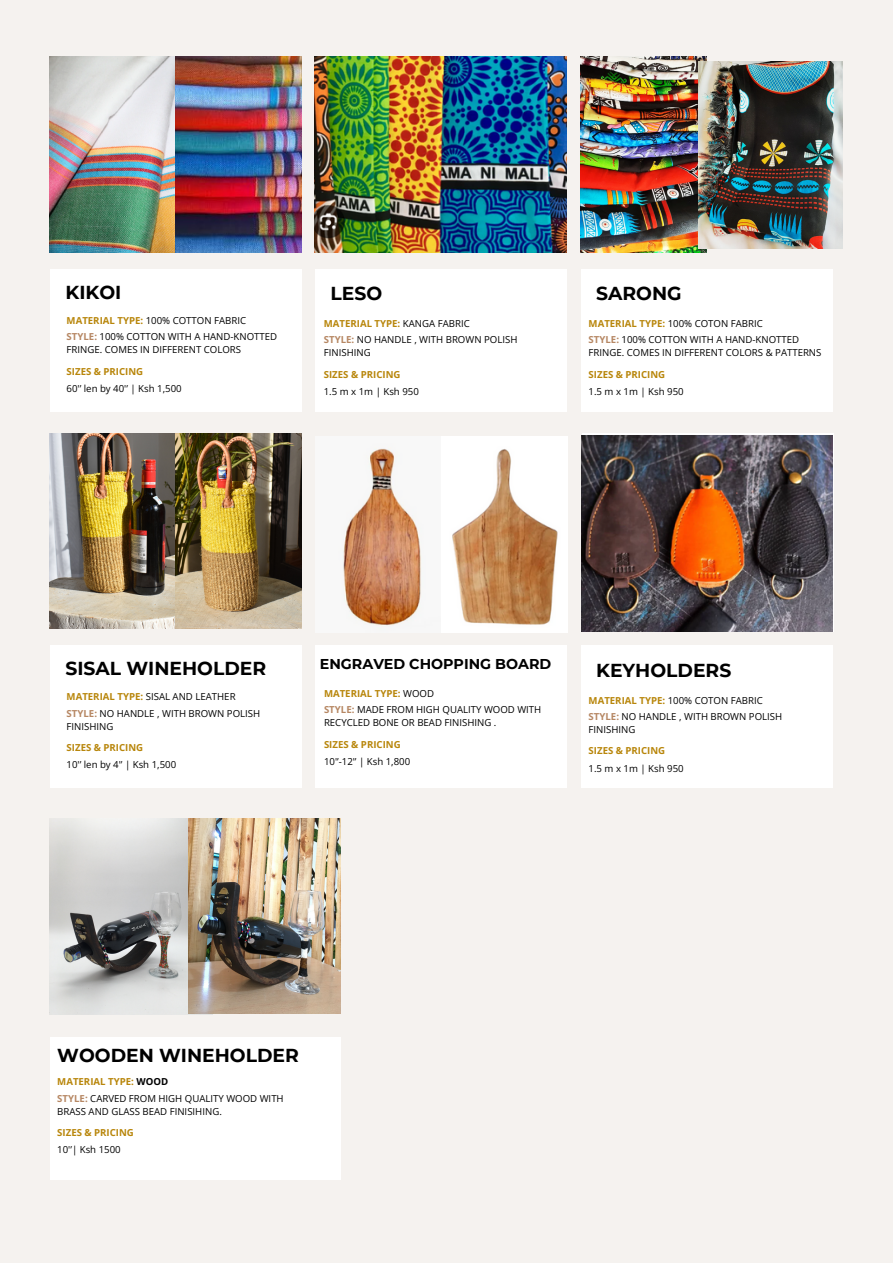
<style>
.page{position:relative;width:893px;height:1264px;background:#fff}
.page>*{position:absolute;margin:0;border:0;box-sizing:border-box;transform-origin:0 0}
.t1{font:700 18.75px "Montserrat";color:#000}
.t2{font:700 14.25px "Montserrat";color:#000}
.t3{font:9.6px/12.9px "Open Sans";color:#000}
.t4{font:700 9.6px "Open Sans";color:#b8860b}
.s1{font-weight:700;color:#b8860b}
.s2{font-weight:700;color:#b68763}
.s3{font-weight:400;color:#000}
.s4{color:#000}
</style>
<div class="page">
<div style="left:0;top:0;width:892px;height:1262px;background:#f5f2ef"></div>
<img style="left:50px;top:57px;width:251px;height:195px">
<img style="left:315px;top:57px;width:251px;height:195px">
<img style="left:580px;top:57px;width:126px;height:195px">
<img style="left:699px;top:62px;width:143px;height:186px">
<div style="left:50px;top:269px;width:252px;height:142px;background:#fff"></div>
<div style="left:315px;top:269px;width:252px;height:142px;background:#fff"></div>
<div style="left:581px;top:269px;width:251px;height:142px;background:#fff"></div>
<img style="left:50px;top:433px;width:251px;height:196px">
<div style="left:50px;top:645px;width:252px;height:143px;background:#fff"></div>
<div style="left:315px;top:645px;width:252px;height:143px;background:#fff"></div>
<div style="left:581px;top:645px;width:251px;height:143px;background:#fff"></div>
<div style="left:50px;top:1037px;width:290px;height:142px;background:#fff"></div>
<img style="left:50px;top:818px;width:163px;height:196px">
<img style="left:189px;top:818px;width:152px;height:195px">
<img style="left:582px;top:435px;width:250px;height:196px">
<img style="left:343px;top:436px;width:224px;height:196px">
<p class="t1" style="left:65px;top:280px;width:57px">KIKOI</p>
<p class="t1" style="left:330px;top:282px;width:53px">LESO</p>
<p class="t1" style="left:596px;top:282px;width:87px">SARONG</p>
<p class="t3" style="left:67px;top:314px;width:181px"><span class="s1">MATERIAL TYPE:</span> 100% COTTON FABRIC</p>
<p class="t3" style="left:67px;top:330px;width:212px"><span class="s2">STYLE:</span> 100% COTTON WITH A HAND-KNOTTED<br>FRINGE. COMES IN DIFFERENT COLORS</p>
<p class="t4" style="left:67px;top:364px;width:78px">SIZES &amp; PRICING</p>
<p class="t3" style="left:67px;top:382px;width:117px">60'’ len by 40'’ | Ksh 1,500</p>
<p class="t3" style="left:588px;top:317px;width:176px"><span class="s1">MATERIAL TYPE:</span> 100% COTON FABRIC</p>
<p class="t3" style="left:588px;top:333px;width:234px"><span class="s2">STYLE:</span> 100% COTTON WITH A HAND-KNOTTED<br>FRINGE. COMES IN DIFFERENT COLORS &amp; PATTERNS</p>
<p class="t4" style="left:588px;top:367px;width:78px">SIZES &amp; PRICING</p>
<p class="t3" style="left:588px;top:385px;width:96px">1.5 m x 1m | Ksh 950</p>
<p class="t4" style="left:324px;top:317px;width:147px">MATERIAL TYPE: <span class="s3">KANGA FABRIC</span></p>
<p class="t3" style="left:324px;top:333px;width:195px"><span class="s2">STYLE:</span> NO HANDLE , WITH BROWN POLISH<br>FINISHING</p>
<p class="t4" style="left:324px;top:367px;width:78px">SIZES &amp; PRICING</p>
<p class="t3" style="left:324px;top:385px;width:96px">1.5 m x 1m | Ksh 950</p>
<p class="t2" style="left:320px;top:655px;width:233px">ENGRAVED CHOPPING BOARD</p>
<p class="t4" style="left:324px;top:686px;width:111px">MATERIAL TYPE: <span class="s3">WOOD</span></p>
<p class="t3" style="left:324px;top:703px;width:219px"><span class="s2">STYLE:</span> MADE FROM HIGH QUALITY WOOD WITH<br>RECYCLED BONE OR BEAD FINISHING .</p>
<p class="t4" style="left:324px;top:737px;width:78px">SIZES &amp; PRICING</p>
<p class="t3" style="left:324px;top:754px;width:88px">10'’-12'’ | Ksh 1,800</p>
<p class="t1" style="left:65px;top:657px;width:202px">SISAL WINEHOLDER</p>
<p class="t1" style="left:596px;top:658px;width:137px">KEYHOLDERS</p>
<p class="t3" style="left:67px;top:690px;width:170px"><span class="s1">MATERIAL TYPE:</span> SISAL AND LEATHER</p>
<p class="t3" style="left:67px;top:706px;width:195px"><span class="s2">STYLE:</span> NO HANDLE , WITH BROWN POLISH<br>FINISHING</p>
<p class="t4" style="left:67px;top:741px;width:78px">SIZES &amp; PRICING</p>
<p class="t3" style="left:67px;top:758px;width:111px">10'’ len by 4'’ | Ksh 1,500</p>
<p class="t3" style="left:588px;top:693px;width:176px"><span class="s1">MATERIAL TYPE:</span> 100% COTON FABRIC</p>
<p class="t3" style="left:588px;top:709px;width:195px"><span class="s2">STYLE:</span> NO HANDLE , WITH BROWN POLISH<br>FINISHING</p>
<p class="t4" style="left:588px;top:744px;width:78px">SIZES &amp; PRICING</p>
<p class="t3" style="left:588px;top:761px;width:96px">1.5 m x 1m | Ksh 950</p>
<p class="t1" style="left:57px;top:1043px;width:243px">WOODEN WINEHOLDER</p>
<p class="t4" style="left:57px;top:1075px;width:112px">MATERIAL TYPE: <span class="s4">WOOD</span></p>
<p class="t3" style="left:57px;top:1091px;width:228px"><span class="s2">STYLE:</span> CARVED FROM HIGH QUALITY WOOD WITH<br>BRASS AND GLASS BEAD FINISIHING.</p>
<p class="t4" style="left:57px;top:1125px;width:78px">SIZES &amp; PRICING</p>
<p class="t3" style="left:57px;top:1143px;width:65px">10'’| Ksh 1500</p>
</div>
